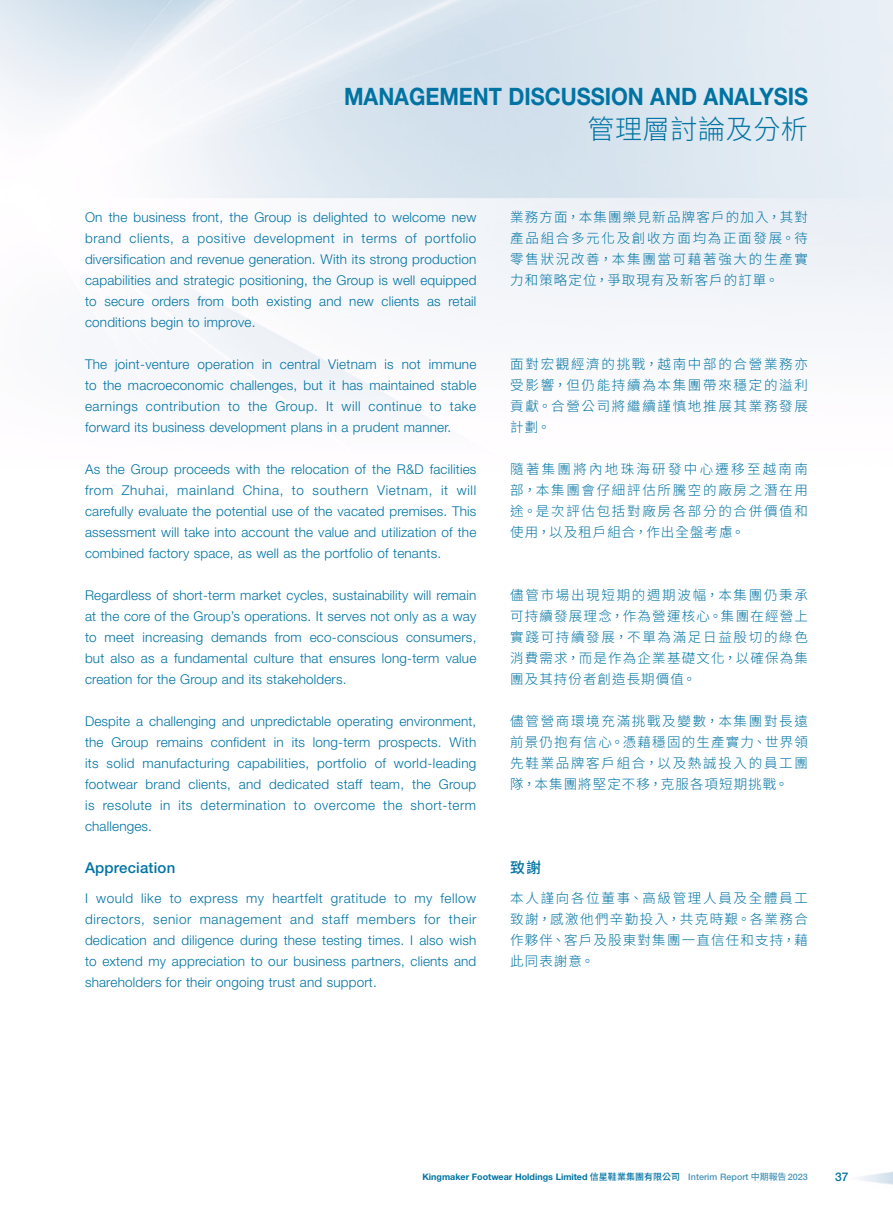
<style>
.page{position:relative;width:893px;height:1212px;background:#fff}
.page>*{position:absolute;margin:0;border:0;box-sizing:border-box;transform-origin:0 0}
.t1{font:300 27px "Source Han Sans TC";letter-spacing:.025em;color:#0073a3}
.t2{font:700 24px "Helvetica Neue LT Std";color:#0073a3;scale:.9 1}
.Heading_2{font:500 15px "Helvetica Neue LT Std";letter-spacing:.015em;color:#0073a3}
.C_Heading_2{font:500 15px "Source Han Sans TC";color:#0073a3}
.Body_Text{font:300 13.5px/21px "Helvetica Neue LT Std";letter-spacing:.015em;color:#0073a3;text-align:justify}
.C_Body_Text{font:300 13.5px/21px "Source Han Sans TC";letter-spacing:.125em;color:#0073a3;text-align:justify}
.t3{font:500 12px "Helvetica Neue LT Std";color:#0073a3}
.t4{font:700 9px "Helvetica Neue LT Std";color:#0073a3}
.s1{font-family:"Source Han Sans TC";font-weight:500}
.s2{font-weight:500;color:#4694b9}
.s3{font-family:"Source Han Sans TC";font-weight:500;color:#4694b9}
</style>
<div class="page">
<h2 class="t2" style="left:344px;top:82px;width:517px">MANAGEMENT DISCUSSION AND ANALYSIS</h2>
<h1 class="t1" style="left:588px;top:114px;width:222px">管理層討論及分析</h1>
<p class="Body_Text" style="left:85px;top:207px;width:393px">On the business front, the Group is delighted to welcome new brand clients, a positive development in terms of portfolio diversification and revenue generation. With its strong production capabilities and strategic positioning, the Group is well equipped to secure orders from both existing and new clients as retail conditions begin to improve.</p>
<p class="Body_Text" style="left:85px;top:354px;width:393px">The joint-venture operation in central Vietnam is not immune to the macroeconomic challenges, but it has maintained stable earnings contribution to the Group. It will continue to take forward its business development plans in a prudent manner.</p>
<p class="Body_Text" style="left:85px;top:459px;width:393px">As the Group proceeds with the relocation of the R&amp;D facilities from Zhuhai, mainland China, to southern Vietnam, it will carefully evaluate the potential use of the vacated premises. This assessment will take into account the value and utilization of the combined factory space, as well as the portfolio of tenants.</p>
<p class="Body_Text" style="left:85px;top:585px;width:393px">Regardless of short-term market cycles, sustainability will remain at the core of the Group’s operations. It serves not only as a way to meet increasing demands from eco-conscious consumers, but also as a fundamental culture that ensures long-term value creation for the Group and its stakeholders.</p>
<p class="Body_Text" style="left:85px;top:711px;width:393px">Despite a challenging and unpredictable operating environment, the Group remains confident in its long-term prospects. With its solid manufacturing capabilities, portfolio of world-leading footwear brand clients, and dedicated staff team, the Group is resolute in its determination to overcome the short-term challenges.</p>
<p class="Heading_2" style="left:85px;top:859px;width:92px">Appreciation</p>
<p class="Body_Text" style="left:85px;top:887px;width:393px">I would like to express my heartfelt gratitude to my fellow directors, senior management and staff members for their dedication and diligence during these testing times. I also wish to extend my appreciation to our business partners, clients and shareholders for their ongoing trust and support.</p>
<p class="C_Body_Text" style="left:510px;top:207px;width:299px">業務方面，本集團樂見新品牌客戶的加入，其對產品組合多元化及創收方面均為正面發展。待零售狀況改善，本集團當可藉著強大的生產實力和策略定位，爭取現有及新客戶的訂單。</p>
<p class="C_Body_Text" style="left:510px;top:354px;width:299px">面對宏觀經濟的挑戰，越南中部的合營業務亦受影響，但仍能持續為本集團帶來穩定的溢利貢獻。合營公司將繼續謹慎地推展其業務發展計劃。</p>
<p class="C_Body_Text" style="left:510px;top:459px;width:299px">隨著集團將內地珠海研發中心遷移至越南南部，本集團會仔細評估所騰空的廠房之潛在用途。是次評估包括對廠房各部分的合併價值和使用，以及租戶組合，作出全盤考慮。</p>
<p class="C_Body_Text" style="left:510px;top:585px;width:299px">儘管市場出現短期的週期波幅，本集團仍秉承可持續發展理念，作為營運核心。集團在經營上實踐可持續發展，不單為滿足日益殷切的綠色消費需求，而是作為企業基礎文化，以確保為集團及其持份者創造長期價值。</p>
<p class="C_Body_Text" style="left:510px;top:711px;width:299px">儘管營商環境充滿挑戰及變數，本集團對長遠前景仍抱有信心。憑藉穩固的生產實力、世界領先鞋業品牌客戶組合，以及熱誠投入的員工團隊，本集團將堅定不移，克服各項短期挑戰。</p>
<p class="C_Heading_2" style="left:510px;top:859px;width:32px">致謝</p>
<p class="C_Body_Text" style="left:510px;top:888px;width:299px">本人謹向各位董事、高級管理人員及全體員工致謝，感激他們辛勤投入，共克時艱。各業務合作夥伴、客戶及股東對集團一直信任和支持，藉此同表謝意。</p>
<p class="t4" style="left:422px;top:1171px;width:387px">Kingmaker Footwear Holdings Limited <span class="s1">信星鞋業集團有限公司　</span><span class="s2">Interim Report</span> <span class="s3">中期報告</span><span class="s2">2023</span></p>
<p class="t3" style="left:835px;top:1169px;width:15px">37</p>
</div>
